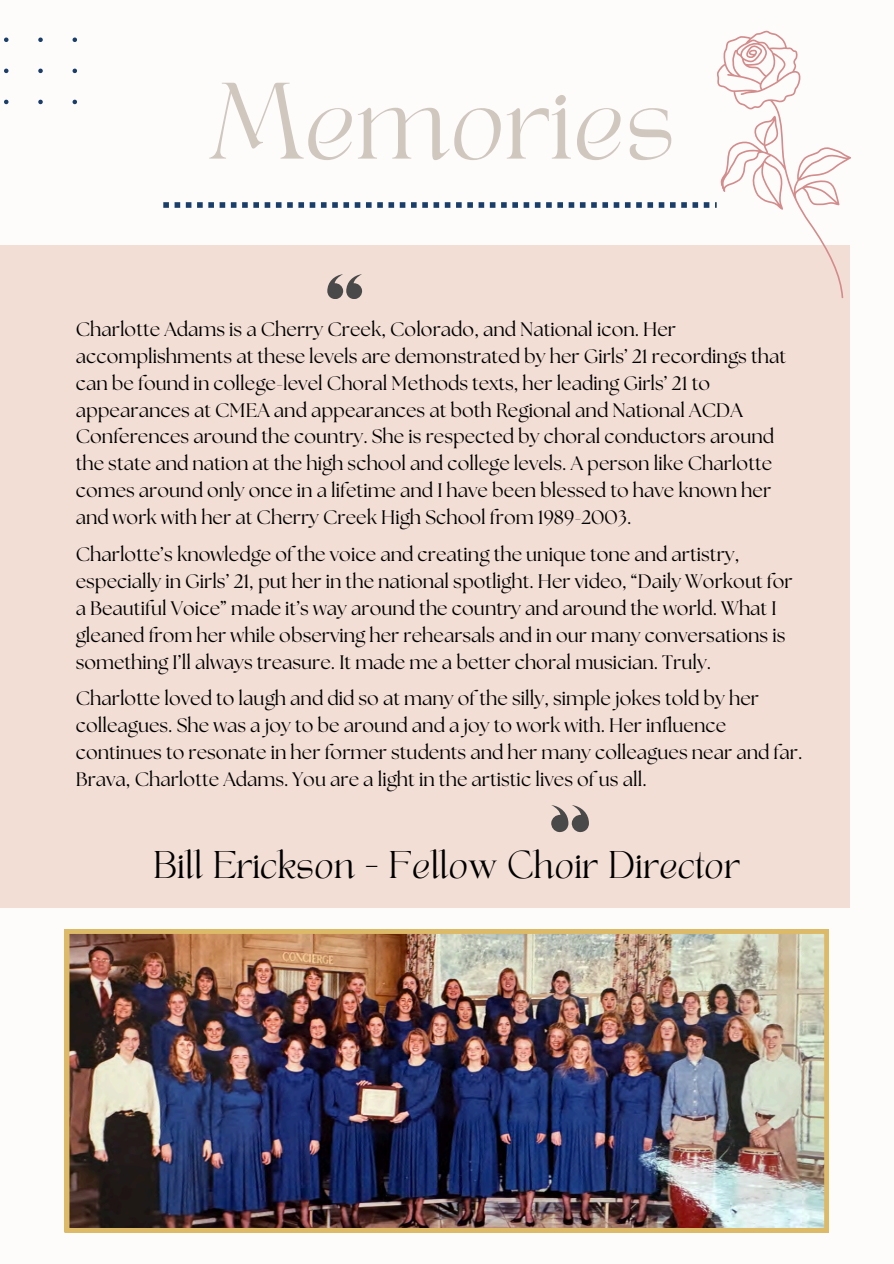
<style>
.page{position:relative;width:894px;height:1264px;background:#fff}
.page>*{position:absolute;margin:0;border:0;box-sizing:border-box;transform-origin:0 0}
.t1{font:75.9px "TANAEGEAN";color:#d0c7bf}
.t2{font:27px "TANAEGEAN";color:#000}
.t3{font:19.5px/26.8px "The Seasons";color:#000}
</style>
<div class="page">
<div style="left:0;top:0;width:893px;height:1263px;background:#fdfcfb"></div>
<svg style="left:163px;top:202px;width:510px;height:6px"></svg>
<div style="left:0;top:245px;width:849px;height:663px;background:#f2ded5"></div>
<svg style="left:327px;top:274px;width:35px;height:25px"></svg>
<svg style="left:551px;top:805px;width:37px;height:27px"></svg>
<svg style="left:4px;top:38px;width:5px;height:4px"></svg>
<svg style="left:38px;top:38px;width:5px;height:4px"></svg>
<svg style="left:72px;top:38px;width:5px;height:4px"></svg>
<svg style="left:4px;top:69px;width:5px;height:4px"></svg>
<svg style="left:38px;top:69px;width:5px;height:4px"></svg>
<svg style="left:72px;top:69px;width:5px;height:4px"></svg>
<svg style="left:4px;top:100px;width:5px;height:4px"></svg>
<svg style="left:38px;top:100px;width:5px;height:4px"></svg>
<svg style="left:72px;top:100px;width:5px;height:4px"></svg>
<svg style="left:673px;top:30px;width:178px;height:294px"></svg>
<img style="left:65px;top:929px;width:763px;height:303px">
<p class="t1" style="left:209px;top:78px;width:468px">Memories</p>
<p class="t3" style="left:76px;top:317px;width:711px">Charlotte Adams is a Cherry Creek, Colorado, and National icon. Her accomplishments at these levels are demonstrated by her Girls’ 21 recordings that can be found in college-level Choral Methods texts, her leading Girls’ 21 to appearances at CMEA and appearances at both Regional and National ACDA Conferences around the country. She is respected by choral conductors around the state and nation at the high school and college levels. A person like Charlotte comes around only once in a lifetime and I have been blessed to have known her and work with her at Cherry Creek High School from 1989-2003.</p>
<p class="t3" style="left:76px;top:542px;width:718px">Charlotte’s knowledge of the voice and creating the unique tone and artistry, especially in Girls’ 21, put her in the national spotlight. Her video, “Daily Workout for a Beautiful Voice” made it’s way around the country and around the world. What I gleaned from her while observing her rehearsals and in our many conversations is something I’ll always treasure. It made me a better choral musician. Truly.</p>
<h1 class="t3" style="left:76px;top:686px;width:728px">Charlotte loved to laugh and did so at many of the silly, simple jokes told by her colleagues. She was a joy to be around and a joy to work with. Her influence continues to resonate in her former students and her many colleagues near and far.<br>Brava, Charlotte Adams. You are a light in the artistic lives of us all.</h1>
<p class="t2" style="left:153px;top:849px;width:588px">Bill Erickson - Fellow Choir Director</p>
</div>
